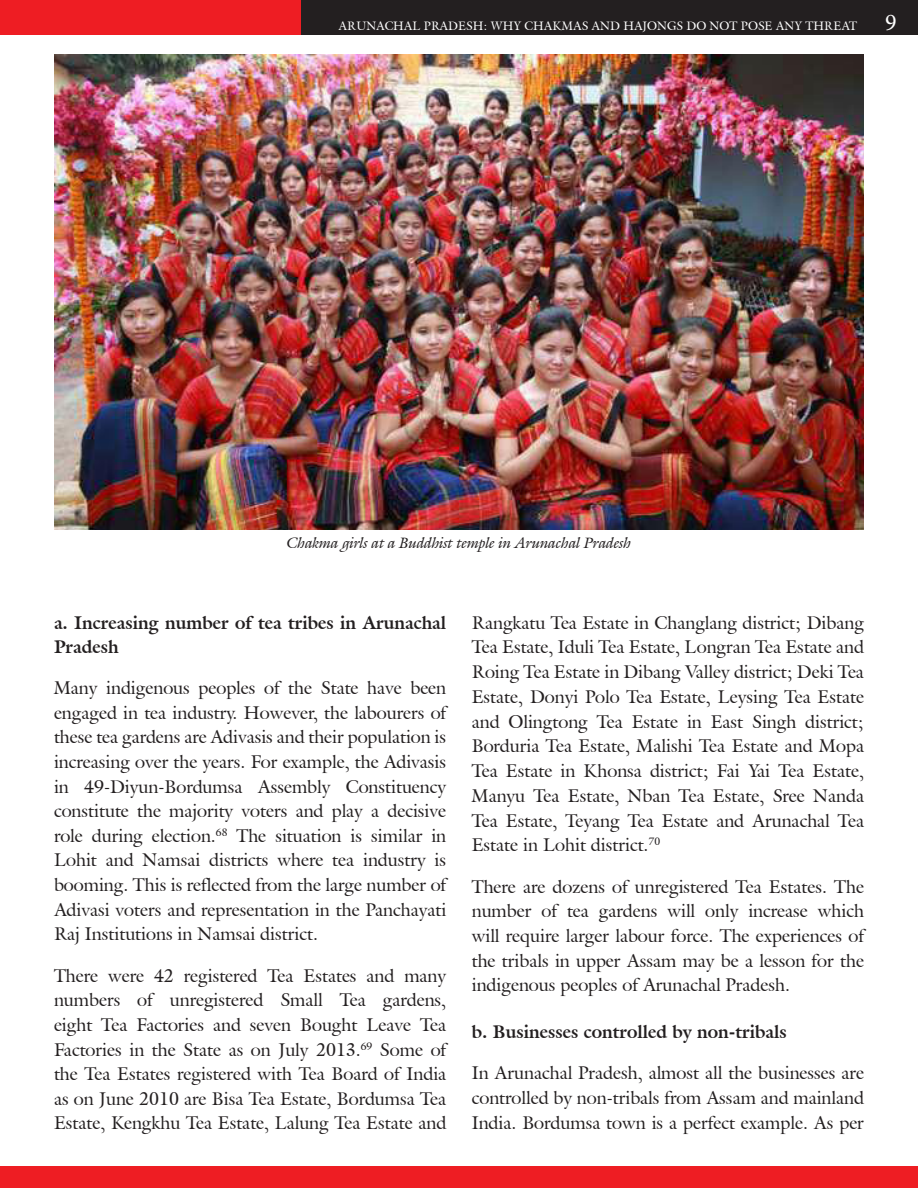
<style>
.page{position:relative;width:918px;height:1188px;background:#fff}
.page>*{position:absolute;margin:0;border:0;box-sizing:border-box;transform-origin:0 0}
.BODY_TEXT{font:18px/24.6px "Galliard IT Cby BT";color:#231f20;text-align:justify}
.BODY_TEXT-2{font:700 18px/24px "Galliard IT Cby BT";color:#231f20}
.BODY_TEXT-3{font:italic 15px "Galliard IT Cby BT";color:#231f20}
.t1{font:12px "Galliard IT Cby BT";color:#fff}
.s1{font-family:"Minion Pro";font-size:24px}
</style>
<div class="page">
<div style="left:0;top:0;width:918px;height:34px;background:#ee1d23"></div>
<div style="left:0;top:1167px;width:918px;height:21px;background:#ee1d23"></div>
<div style="left:301px;top:0;width:617px;height:34px;background:#231f20"></div>
<img style="left:54px;top:54px;width:810px;height:476px">
<p class="t1" style="left:339px;top:18px;width:560px">ARUNACHAL PRADESH: WHY CHAKMAS AND HAJONGS DO NOT POSE ANY THREAT <span class="s1">9</span></p>
<p class="BODY_TEXT-3" style="left:287px;top:533px;width:346px">Chakma girls at a Buddhist temple in Arunachal Pradesh</p>
<p class="BODY_TEXT-2" style="left:54px;top:610px;width:394px">a. Increasing number of tea tribes in Arunachal<br>Pradesh</p>
<p class="BODY_TEXT" style="left:54px;top:675px;width:394px">Many indigenous peoples of the State have been engaged in tea industry. However, the labourers of these tea gardens are Adivasis and their population is increasing over the years. For example, the Adivasis in 49-Diyun-Bordumsa Assembly Constituency constitute the majority voters and play a decisive role during election.<sup>68</sup> The situation is similar in Lohit and Namsai districts where tea industry is booming. This is reflected from the large number of Adivasi voters and representation in the Panchayati Raj Institutions in Namsai district.</p>
<p class="BODY_TEXT" style="left:54px;top:963px;width:394px">There were 42 registered Tea Estates and many numbers of unregistered Small Tea gardens, eight Tea Factories and seven Bought Leave Tea Factories in the State as on July 2013.<sup>69</sup> Some of the Tea Estates registered with Tea Board of India as on June 2010 are Bisa Tea Estate, Bordumsa Tea Estate, Kengkhu Tea Estate, Lalung Tea Estate and</p>
<p class="BODY_TEXT" style="left:472px;top:610px;width:394px">Rangkatu Tea Estate in Changlang district; Dibang Tea Estate, Iduli Tea Estate, Longran Tea Estate and Roing Tea Estate in Dibang Valley district; Deki Tea Estate, Donyi Polo Tea Estate, Leysing Tea Estate and Olingtong Tea Estate in East Singh district; Borduria Tea Estate, Malishi Tea Estate and Mopa Tea Estate in Khonsa district; Fai Yai Tea Estate, Manyu Tea Estate, Nban Tea Estate, Sree Nanda Tea Estate, Teyang Tea Estate and Arunachal Tea Estate in Lohit district.<sup>70</sup></p>
<p class="BODY_TEXT" style="left:472px;top:874px;width:394px">There are dozens of unregistered Tea Estates. The number of tea gardens will only increase which will require larger labour force. The experiences of the tribals in upper Assam may be a lesson for the indigenous peoples of Arunachal Pradesh.</p>
<p class="BODY_TEXT-2" style="left:472px;top:1019px;width:316px">b. Businesses controlled by non-tribals</p>
<p class="BODY_TEXT" style="left:472px;top:1061px;width:394px">In Arunachal Pradesh, almost all the businesses are controlled by non-tribals from Assam and mainland India. Bordumsa town is a perfect example. As per</p>
</div>
